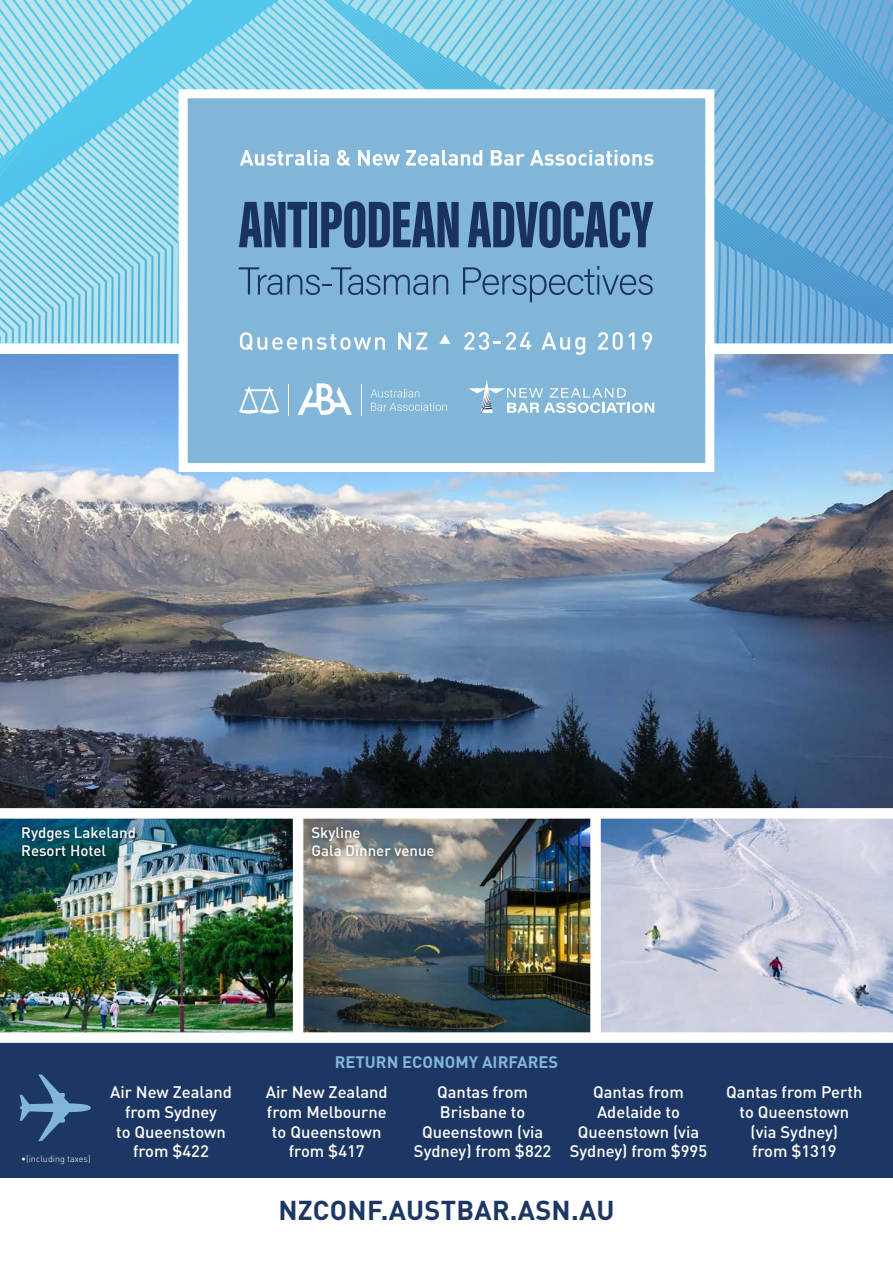
<style>
.page{position:relative;width:893px;height:1263px;background:#fff}
.page>*{position:absolute;margin:0;border:0;box-sizing:border-box;transform-origin:0 0}
.t1{font:700 27px "DIN";letter-spacing:.01em;color:#1d3764}
.t2{font:500 16.5px/19.8px "DIN";color:#fff;text-align:center}
.t3{font:700 16.5px "DIN";color:#81b6d8}
.t4{font:500 15px/18px "DIN";color:#fff}
.t5{font:300 9px "DIN";color:#fff}
</style>
<div class="page">
<svg style="left:0;top:0;width:696px;height:343px;background:#88d1e8"></svg>
<svg style="left:696px;top:0;width:197px;height:343px;background:#6eb0da"></svg>
<svg style="left:830px;top:0;width:63px;height:319px;background:#65a7d7"></svg>
<svg style="left:0;top:249px;width:61px;height:94px;background:#98d6e9"></svg>
<svg style="left:0;top:94px;width:30px;height:82px;background:#84d5ec"></svg>
<img style="left:0;top:354px;width:893px;height:454px">
<img style="left:0;top:819px;width:893px;height:213px">
<div style="left:293px;top:813px;width:10px;height:224px;background:#fff"></div>
<div style="left:590px;top:813px;width:11px;height:224px;background:#fff"></div>
<div style="left:16px;top:820px;width:126px;height:44px;background:#000;opacity:.6"></div>
<div style="left:305px;top:820px;width:136px;height:44px;background:#000;opacity:.6"></div>
<svg style="left:179px;top:89px;width:535px;height:383px;background:#8ebddc"></svg>
<svg style="left:240px;top:150px;width:89px;height:16px"></svg>
<svg style="left:337px;top:150px;width:14px;height:16px"></svg>
<svg style="left:358px;top:150px;width:42px;height:16px"></svg>
<svg style="left:406px;top:150px;width:76px;height:16px"></svg>
<svg style="left:491px;top:150px;width:162px;height:16px"></svg>
<svg style="left:439px;top:334px;width:11px;height:10px"></svg>
<svg style="left:240px;top:332px;width:145px;height:18px"></svg>
<svg style="left:398px;top:332px;width:29px;height:18px"></svg>
<svg style="left:464px;top:332px;width:67px;height:18px"></svg>
<svg style="left:541px;top:332px;width:44px;height:23px"></svg>
<svg style="left:598px;top:332px;width:25px;height:18px"></svg>
<svg style="left:629px;top:332px;width:6px;height:18px"></svg>
<svg style="left:642px;top:332px;width:10px;height:18px"></svg>
<svg style="left:239px;top:202px;width:68px;height:45px;background:#3f628a"></svg>
<div style="left:309px;top:202px;width:8px;height:45px;background:#1a325e"></div>
<svg style="left:321px;top:201px;width:138px;height:47px;background:#3e6189"></svg>
<svg style="left:468px;top:201px;width:185px;height:47px;background:#42668e"></svg>
<svg style="left:239px;top:267px;width:209px;height:28px;background:#6c9bbf"></svg>
<svg style="left:463px;top:266px;width:190px;height:36px;background:#6f9fc3"></svg>
<svg style="left:371px;top:389px;width:48px;height:8px"></svg>
<svg style="left:371px;top:403px;width:76px;height:8px"></svg>
<svg style="left:239px;top:386px;width:40px;height:28px"></svg>
<hr style="left:288px;top:384px;width:1px;height:32px;background:#fff">
<hr style="left:361px;top:384px;width:1px;height:32px;background:#fff">
<svg style="left:298px;top:383px;width:54px;height:32px"></svg>
<svg style="left:468px;top:379px;width:186px;height:34px;background:#9ac3de"></svg>
<div style="left:0;top:1037px;width:893px;height:141px;background:#1d3764"></div>
<svg style="left:19px;top:1074px;width:72px;height:67px"></svg>
<div style="left:0;top:1032px;width:893px;height:11px;background:#fff"></div>
<p class="t4" style="left:21px;top:823px;width:116px">Rydges Lakeland<br>Resort Hotel</p>
<p class="t4" style="left:311px;top:823px;width:125px">Skyline<br>Gala Dinner venue</p>
<p class="t5" style="left:21px;top:1153px;width:71px">•(including taxes)</p>
<p class="t3" style="left:335px;top:1051px;width:225px">RETURN ECONOMY AIRFARES</p>
<p class="t2" style="left:110px;top:1081px;width:123px">Air New Zealand from Sydney<br>to Queenstown from $422</p>
<p class="t2" style="left:266px;top:1081px;width:123px">Air New Zealand from Melbourne to Queenstown from $417</p>
<p class="t2" style="left:414px;top:1081px;width:139px">Qantas from<br>Brisbane to<br>Queenstown (via<br>Sydney) from $822</p>
<p class="t2" style="left:570px;top:1081px;width:139px">Qantas from<br>Adelaide to<br>Queenstown (via<br>Sydney) from $995</p>
<p class="t2" style="left:726px;top:1081px;width:138px">Qantas from Perth to Queenstown (via Sydney)<br>from $1319</p>
<h1 class="t1" style="left:278px;top:1193px;width:338px">NZCONF.AUSTBAR.ASN.AU</h1>
</div>
